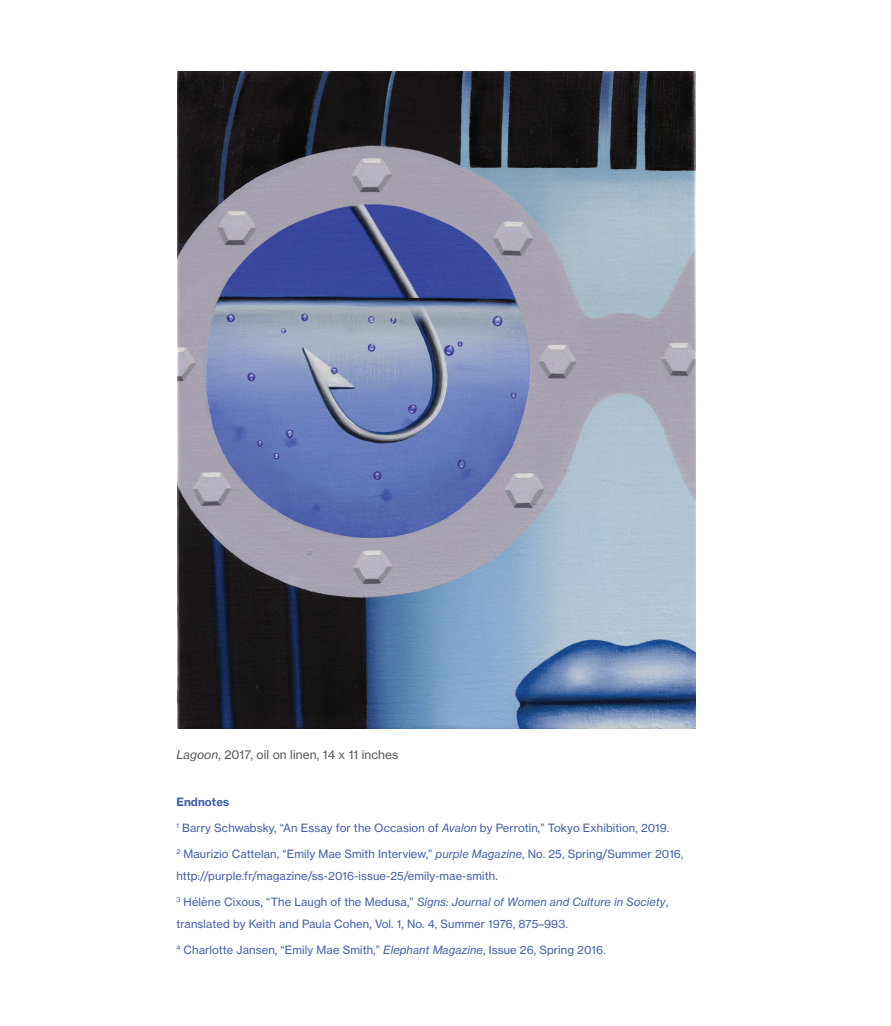
<style>
.page{position:relative;width:891px;height:1026px;background:#fff}
.page>*{position:absolute;margin:0;border:0;box-sizing:border-box;transform-origin:0 0}
.t1{font:12px "N Haas Grotesk TX Pro 55 Rg";letter-spacing:.01em;color:#57585a}
.t2{font:11.25px/21.8px "N Haas Grotesk TX Pro 55 Rg";letter-spacing:.01em;color:#4160ac}
.t3{font:11.25px "N Haas Grotesk TX Pro 56 It";letter-spacing:.01em;color:#4160ac}
.t4{font:11.25px "N Haas Grotesk TX Pro 75 Bd";letter-spacing:.01em;color:#4160ac}
.s1{font-family:"N Haas Grotesk TX Pro 56 It"}
.s2{font-family:"N Haas Grotesk TX Pro 55 Rg"}
</style>
<div class="page">
<img style="left:178px;top:72px;width:517px;height:656px">
<p class="t1" style="left:176px;top:747px;width:224px"><span class="s1">Lagoon</span>, 2017, oil on linen, 14 x 11 inches</p>
<p class="t4" style="left:176px;top:794px;width:54px">Endnotes</p>
<p class="t2" style="left:176px;top:817px;width:494px"><sup>1</sup> Barry Schwabsky, “An Essay for the Occasion of <span class="s1">Avalon</span> by Perrotin,” Tokyo Exhibition, 2019.</p>
<p class="t2" style="left:176px;top:843px;width:508px"><sup>2</sup> Maurizio Cattelan, “Emily Mae Smith Interview,” <span class="s1">purple Magazine</span>, No. 25, Spring/Summer 2016, http://purple.fr/magazine/ss-2016-issue-25/emily-mae-smith.</p>
<p class="t3" style="left:176px;top:895px;width:493px"><sup>3</sup> <span class="s2">Hélène Cixous, “The Laugh of the Medusa,”</span> Signs: Journal of Women and Culture in Society<span class="s2">,</span></p>
<p class="t2" style="left:176px;top:913px;width:393px">translated by Keith and Paula Cohen, Vol. 1, No. 4, Summer 1976, 875–993.</p>
<p class="t2" style="left:176px;top:939px;width:431px"><sup>4</sup> Charlotte Jansen, “Emily Mae Smith,” <span class="s1">Elephant Magazine</span>, Issue 26, Spring 2016.</p>
</div>
